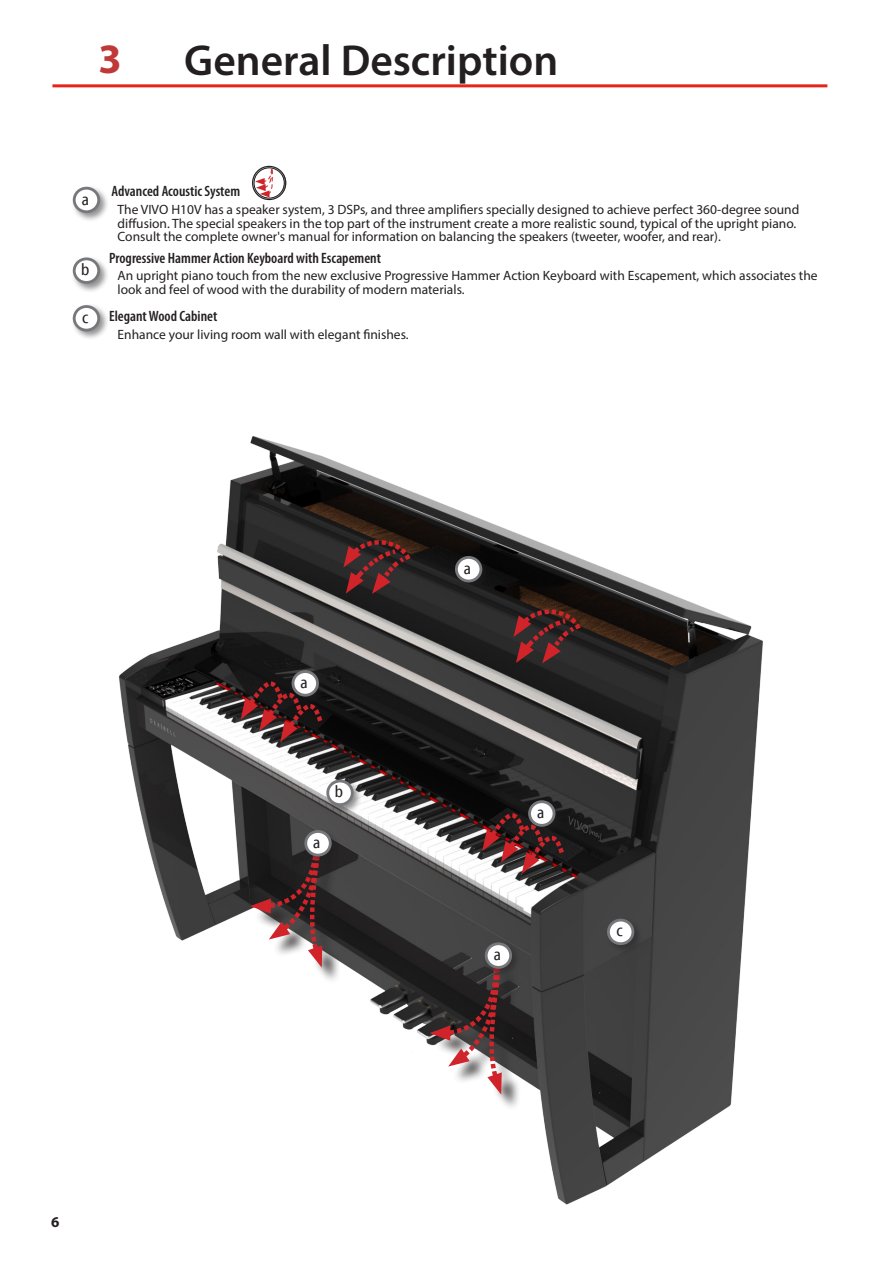
<style>
.page{position:relative;width:893px;height:1263px;background:#fff}
.page>*{position:absolute;margin:0;border:0;box-sizing:border-box;transform-origin:0 0}
.t1{font:600 43.5px "Myriad Pro";color:#231f20}
.t2{font:700 42px "Myriad Pro";color:#c03938}
.t3{font:condensed 16.8px "Myriad Web Pro";color:#231f20}
.t4{font:600 condensed 15px "Myriad Pro";color:#231f20}
.t5{font:700 15px "Myriad Pro";color:#231f20}
.t6{font:13.5px/13.5px "Myriad Pro";color:#231f20}
.s1{font-family:"Myriad Web Pro";font-weight:400;font-size:16.8px}
</style>
<div class="page">
<hr style="left:52px;top:84px;width:775px;height:3px;background:#e72419">
<div style="left:71px;top:185px;width:38px;height:38px;background:#231f20;opacity:.5"></div>
<div style="left:74px;top:188px;width:25px;height:24px;background:#fff;border-radius:50%"></div>
<div style="left:73px;top:187px;width:27px;height:26px;border:3px solid #76787b;border-radius:50%"></div>
<svg style="left:253px;top:167px;width:32px;height:32px"></svg>
<div style="left:252px;top:166px;width:34px;height:34px;border:2px solid #fff;border-radius:50%"></div>
<div style="left:252px;top:166px;width:34px;height:34px;border:1px solid #231f20;border-radius:50%"></div>
<div style="left:254px;top:168px;width:30px;height:30px;border:1px solid #231f20;border-radius:50%"></div>
<svg style="left:255px;top:168px;width:19px;height:29px"></svg>
<div style="left:71px;top:256px;width:38px;height:37px;background:#231f20;opacity:.5"></div>
<div style="left:74px;top:259px;width:25px;height:23px;background:#fff;border-radius:50%"></div>
<div style="left:73px;top:257px;width:27px;height:27px;border:3px solid #76787b;border-radius:50%"></div>
<div style="left:71px;top:303px;width:38px;height:38px;background:#231f20;opacity:.5"></div>
<div style="left:74px;top:306px;width:25px;height:24px;background:#fff;border-radius:50%"></div>
<div style="left:73px;top:305px;width:27px;height:26px;border:3px solid #76787b;border-radius:50%"></div>
<img style="left:118px;top:436px;width:645px;height:769px">
<div style="left:526px;top:798px;width:39px;height:38px;background:#231f20;opacity:.5"></div>
<svg style="left:530px;top:802px;width:24px;height:23px"></svg>
<div style="left:528px;top:800px;width:27px;height:27px;border:3px solid #76787b;border-radius:50%"></div>
<div style="left:324px;top:778px;width:39px;height:37px;background:#231f20;opacity:.5"></div>
<div style="left:328px;top:781px;width:24px;height:24px;background:#fff;border-radius:50%"></div>
<div style="left:326px;top:780px;width:28px;height:26px;border:3px solid #76787b;border-radius:50%"></div>
<div style="left:605px;top:917px;width:39px;height:37px;background:#231f20;opacity:.5"></div>
<div style="left:608px;top:920px;width:25px;height:24px;background:#fff;border-radius:50%"></div>
<div style="left:607px;top:919px;width:27px;height:26px;border:3px solid #76787b;border-radius:50%"></div>
<div style="left:433px;top:970px;width:87px;height:142px;background:#231f20;opacity:.75"></div>
<svg style="left:429px;top:963px;width:74px;height:131px"></svg>
<div style="left:254px;top:843px;width:87px;height:142px;background:#231f20;opacity:.75"></div>
<svg style="left:250px;top:836px;width:73px;height:131px"></svg>
<div style="left:302px;top:828px;width:39px;height:38px;background:#231f20;opacity:.5"></div>
<div style="left:306px;top:831px;width:24px;height:24px;background:#fff;border-radius:50%"></div>
<div style="left:304px;top:830px;width:28px;height:26px;border:3px solid #76787b;border-radius:50%"></div>
<div style="left:483px;top:940px;width:38px;height:38px;background:#231f20;opacity:.5"></div>
<div style="left:486px;top:944px;width:25px;height:23px;background:#fff;border-radius:50%"></div>
<div style="left:485px;top:942px;width:27px;height:27px;border:3px solid #76787b;border-radius:50%"></div>
<svg style="left:343px;top:535px;width:71px;height:59px;background:#4b2626"></svg>
<div style="left:453px;top:554px;width:39px;height:38px;background:#231f20;opacity:.5"></div>
<div style="left:456px;top:557px;width:25px;height:24px;background:#fff;border-radius:50%"></div>
<div style="left:455px;top:556px;width:27px;height:26px;border:3px solid #76787b;border-radius:50%"></div>
<svg style="left:513px;top:605px;width:71px;height:58px;background:#4c2525"></svg>
<div style="left:290px;top:668px;width:38px;height:38px;background:#231f20;opacity:.5"></div>
<svg style="left:293px;top:672px;width:24px;height:23px"></svg>
<div style="left:292px;top:670px;width:27px;height:27px;border:3px solid #76787b;border-radius:50%"></div>
<svg style="left:241px;top:677px;width:85px;height:65px;background:#593b3c"></svg>
<svg style="left:482px;top:809px;width:85px;height:65px;background:#5c3c3e"></svg>
<h2 class="t2" style="left:99px;top:31px;width:25px">3</h2>
<h1 class="t1" style="left:184px;top:33px;width:376px">General Description</h1>
<p class="t3" style="left:82px;top:190px;width:9px">a</p>
<p class="t4" style="left:112px;top:182px;width:130px">Advanced Acoustic System</p>
<p class="t6" style="left:118px;top:203px;width:683px">The VIVO H10V has a speaker system, 3 DSPs, and three amplifiers specially designed to achieve perfect 360-degree sound diffusion. The special speakers in the top part of the instrument create a more realistic sound, typical of the upright piano.<br>Consult the complete owner's manual for information on balancing the speakers (tweeter, woofer, and rear).</p>
<p class="t4" style="left:109px;top:248px;width:273px">Progressive Hammer Action Keyboard with Escapement</p>
<p class="t6" style="left:118px;top:269px;width:701px">An upright piano touch from the new exclusive Progressive Hammer Action Keyboard with Escapement, which associates the look and feel of wood with the durability of modern materials.</p>
<p class="t4" style="left:82px;top:306px;width:137px"><span class="s1">c</span> Elegant Wood Cabinet</p>
<p class="t6" style="left:118px;top:327px;width:293px">Enhance your living room wall with elegant finishes.</p>
<p class="t3" style="left:81px;top:261px;width:10px">b</p>
<p class="t3" style="left:301px;top:673px;width:9px">a</p>
<p class="t3" style="left:335px;top:783px;width:10px">b</p>
<p class="t3" style="left:313px;top:833px;width:9px">a</p>
<p class="t3" style="left:464px;top:559px;width:9px">a</p>
<p class="t3" style="left:537px;top:803px;width:9px">a</p>
<p class="t3" style="left:494px;top:945px;width:9px">a</p>
<p class="t3" style="left:616px;top:922px;width:8px">c</p>
<p class="t5" style="left:51px;top:1212px;width:10px">6</p>
</div>
